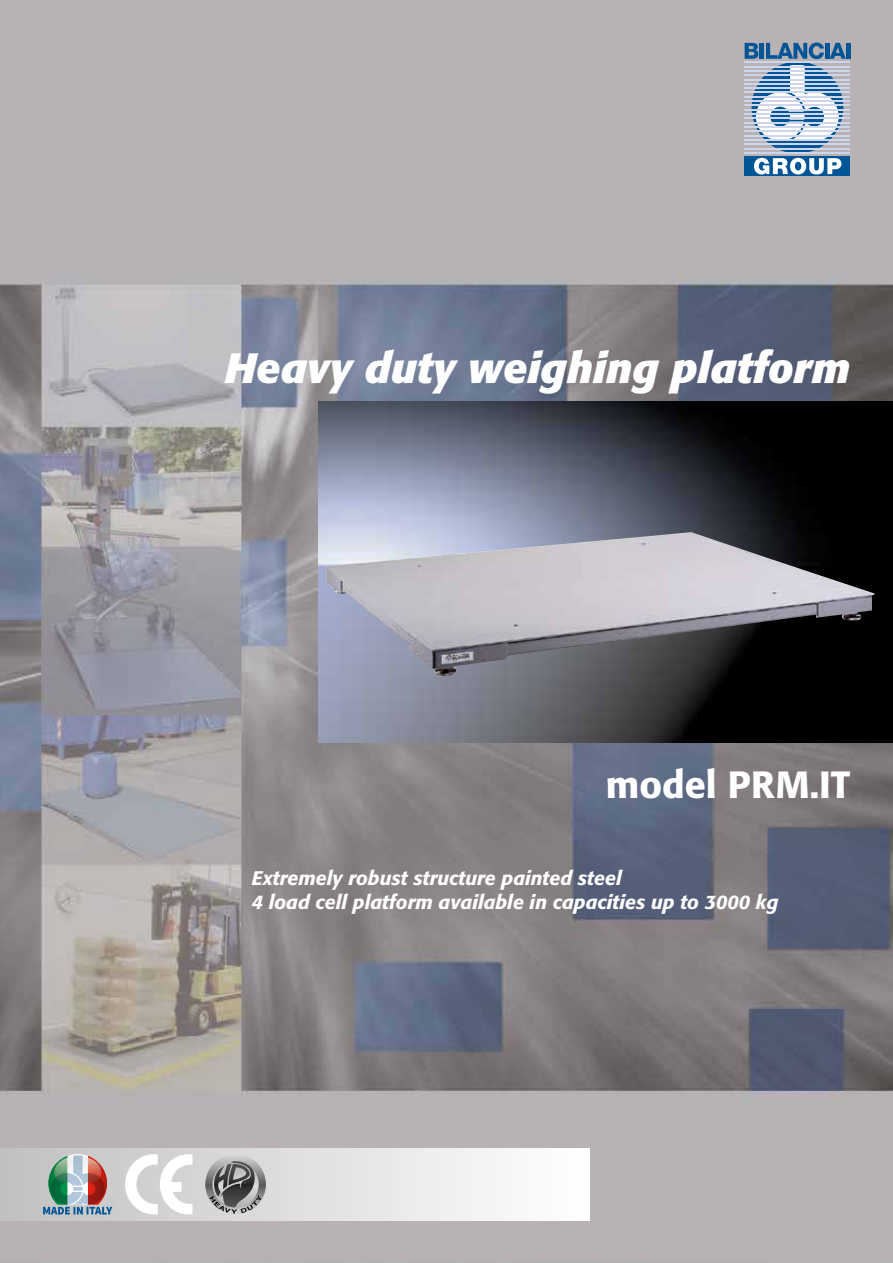
<style>
.page{position:relative;width:893px;height:1263px;background:#fff}
.page>*{position:absolute;margin:0;border:0;box-sizing:border-box;transform-origin:0 0}
.t1{font:italic 700 42px "Formata";color:#fff}
.t2{font:500 37.5px "Formata";color:#fff}
.t3{font:italic 500 19.5px/23.4px "Formata";color:#fff}
</style>
<div class="page">
<img style="left:0;top:0;width:893px;height:1263px">
<div style="left:752px;top:62px;width:91px;height:91px;background:#005597;border-radius:50%"></div>
<svg style="left:756px;top:65px;width:82px;height:74px"></svg>
<div style="left:744px;top:156px;width:106px;height:20px;background:#005597"></div>
<svg style="left:754px;top:158px;width:87px;height:16px"></svg>
<svg style="left:745px;top:43px;width:13px;height:16px"></svg>
<hr style="left:760px;top:43px;width:4px;height:16px;background:#005597">
<svg style="left:766px;top:43px;width:58px;height:16px"></svg>
<hr style="left:825px;top:43px;width:4px;height:16px;background:#005597">
<svg style="left:830px;top:43px;width:16px;height:16px"></svg>
<hr style="left:846px;top:43px;width:4px;height:16px;background:#005597">
<hr style="left:744px;top:61px;width:106px;height:2px;background:#ced6eb">
<hr style="left:744px;top:66px;width:106px;height:1px;background:#ced6eb">
<hr style="left:744px;top:70px;width:106px;height:2px;background:#ced6eb">
<hr style="left:744px;top:74px;width:106px;height:2px;background:#ced6eb">
<hr style="left:744px;top:79px;width:106px;height:1px;background:#ced6eb">
<hr style="left:744px;top:83px;width:106px;height:2px;background:#ced6eb">
<hr style="left:744px;top:87px;width:106px;height:2px;background:#ced6eb">
<hr style="left:744px;top:92px;width:106px;height:1px;background:#ced6eb">
<hr style="left:744px;top:96px;width:106px;height:2px;background:#ced6eb">
<hr style="left:744px;top:100px;width:106px;height:2px;background:#ced6eb">
<hr style="left:744px;top:105px;width:106px;height:1px;background:#ced6eb">
<hr style="left:744px;top:109px;width:106px;height:2px;background:#ced6eb">
<hr style="left:744px;top:113px;width:106px;height:2px;background:#ced6eb">
<hr style="left:744px;top:118px;width:106px;height:1px;background:#ced6eb">
<hr style="left:744px;top:122px;width:106px;height:2px;background:#ced6eb">
<hr style="left:744px;top:126px;width:106px;height:2px;background:#ced6eb">
<hr style="left:744px;top:131px;width:106px;height:1px;background:#ced6eb">
<hr style="left:744px;top:135px;width:106px;height:2px;background:#ced6eb">
<hr style="left:744px;top:139px;width:106px;height:2px;background:#ced6eb">
<hr style="left:744px;top:144px;width:106px;height:1px;background:#ced6eb">
<hr style="left:744px;top:148px;width:106px;height:2px;background:#ced6eb">
<hr style="left:744px;top:152px;width:106px;height:2px;background:#ced6eb">
<img style="left:319px;top:402px;width:574px;height:340px">
<img style="left:325px;top:532px;width:549px;height:144px">
<div style="left:0;top:1148px;width:590px;height:72px;background:linear-gradient(to right,#bebec0,#fff)"></div>
<svg style="left:43px;top:1154px;width:69px;height:60px;background:#9c9e9b"></svg>
<svg style="left:125px;top:1154px;width:68px;height:60px"></svg>
<div style="left:162px;top:1182px;width:20px;height:10px;background:#fff"></div>
<svg style="left:205px;top:1154px;width:61px;height:60px"></svg>
<svg style="left:210px;top:1161px;width:51px;height:53px;background:#838282"></svg>
<h1 class="t1" style="left:225px;top:342px;width:627px">Heavy duty weighing platform</h1>
<h2 class="t2" style="left:606px;top:762px;width:246px">model PRM.IT</h2>
<p class="t3" style="left:252px;top:867px;width:528px">Extremely robust structure painted steel<br>4 load cell platform available in capacities up to 3000 kg</p>
</div>
